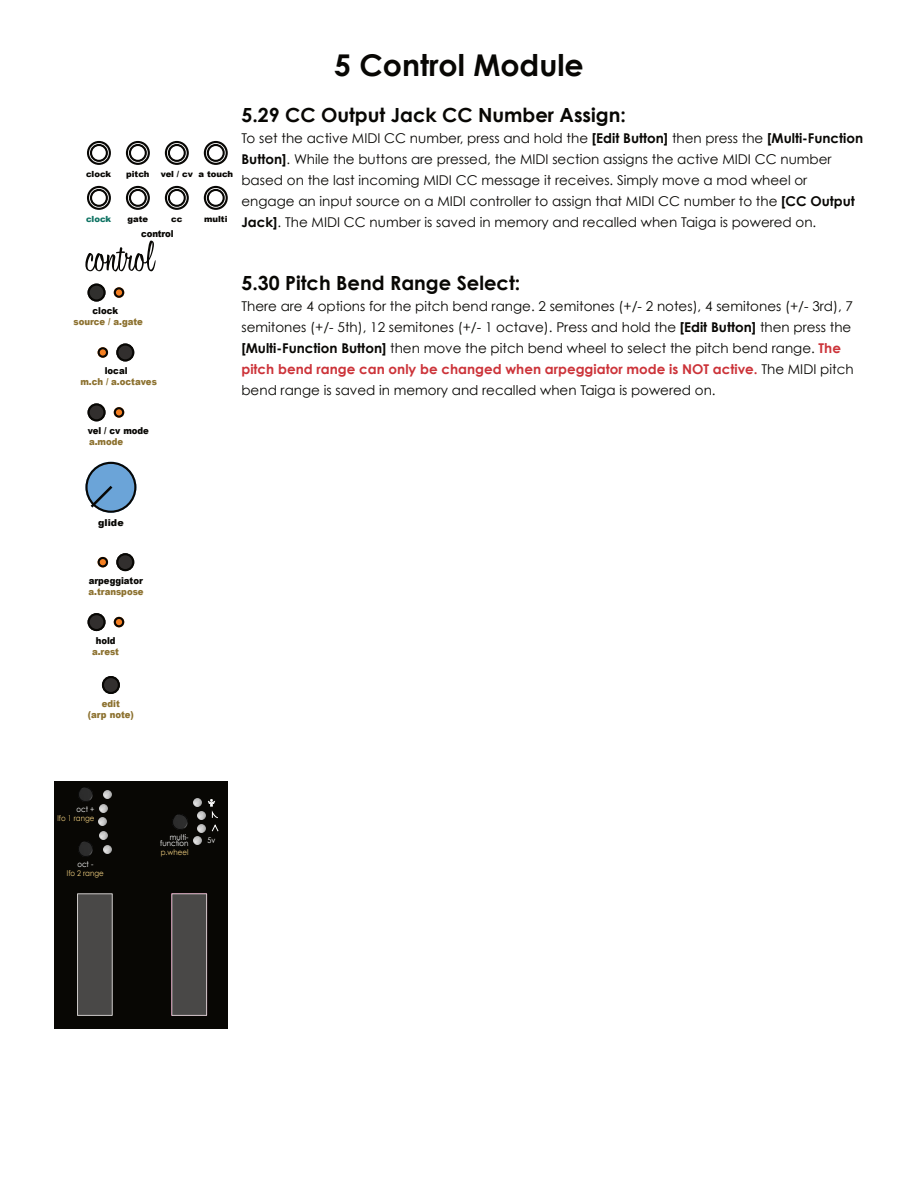
<style>
.page{position:relative;width:918px;height:1188px;background:#fff}
.page>*{position:absolute;margin:0;border:0;box-sizing:border-box;transform-origin:0 0}
.t1{font:50.7px "Filmotype Hamlet";color:#080704}
.t2{font:700 30px "Century Gothic";color:#080704}
.t3{font:700 19.5px "Century Gothic";color:#080704}
.t4{font:13.5px/21px "Century Gothic";color:#080704}
.t5{font:900 9.45px/11.1px "Arial";color:#8c712f;text-align:center;scale:.9 1}
.t6{font:900 9.45px "Arial";color:#080704;scale:.9 1}
.t7{font:900 9.45px "Arial";color:#080704}
.t8{font:900 8.4px "Arial";color:#080704}
.t9{font:900 8.4px "Arial";letter-spacing:-.01em;color:#0f7363}
.t10{font:7.95px "Century Gothic";color:#f1cf7f;scale:.9 1}
.t11{font:7.95px/6.6px "Century Gothic";color:#fff;text-align:right;scale:.9 1}
.s1{font-weight:700}
.s2{font-weight:700;color:#cc3339}
</style>
<div class="page">
<svg style="left:98px;top:347px;width:10px;height:11px"></svg>
<svg style="left:114px;top:407px;width:10px;height:11px"></svg>
<svg style="left:98px;top:557px;width:10px;height:10px"></svg>
<svg style="left:114px;top:617px;width:10px;height:10px"></svg>
<svg style="left:87px;top:141px;width:24px;height:24px"></svg>
<svg style="left:87px;top:186px;width:24px;height:24px"></svg>
<svg style="left:88px;top:284px;width:18px;height:18px"></svg>
<svg style="left:114px;top:287px;width:10px;height:11px"></svg>
<svg style="left:116px;top:343px;width:18px;height:18px"></svg>
<svg style="left:88px;top:403px;width:18px;height:18px"></svg>
<svg style="left:116px;top:553px;width:18px;height:18px"></svg>
<svg style="left:88px;top:613px;width:18px;height:18px"></svg>
<svg style="left:102px;top:676px;width:18px;height:18px"></svg>
<svg style="left:126px;top:141px;width:24px;height:24px"></svg>
<svg style="left:126px;top:186px;width:24px;height:24px"></svg>
<svg style="left:165px;top:141px;width:24px;height:24px"></svg>
<svg style="left:165px;top:186px;width:24px;height:24px"></svg>
<svg style="left:204px;top:141px;width:24px;height:24px"></svg>
<svg style="left:204px;top:186px;width:24px;height:24px"></svg>
<svg style="left:85px;top:462px;width:51px;height:51px"></svg>
<div style="left:54px;top:781px;width:173px;height:247px;background:#080704"></div>
<div style="left:77px;top:893px;width:36px;height:123px;background:#494847;border:1px solid #cbc8c7"></div>
<div style="left:171px;top:893px;width:36px;height:123px;background:#494847;border:1px solid #cbc8c7"></div>
<img style="left:173px;top:814px;width:14px;height:15px">
<svg style="left:194px;top:799px;width:25px;height:45px"></svg>
<img style="left:79px;top:787px;width:14px;height:15px">
<img style="left:79px;top:842px;width:14px;height:15px">
<svg style="left:103px;top:791px;width:8px;height:7px"></svg>
<svg style="left:100px;top:804px;width:8px;height:8px"></svg>
<svg style="left:98px;top:818px;width:8px;height:8px"></svg>
<svg style="left:100px;top:832px;width:11px;height:21px"></svg>
<h2 class="t2" style="left:334px;top:54px;width:251px">5 Control Module</h2>
<p class="t8" style="left:86px;top:171px;width:27px">clock</p>
<p class="t9" style="left:86px;top:216px;width:27px">clock</p>
<p class="t8" style="left:161px;top:171px;width:74px">vel / cv a touch</p>
<p class="t8" style="left:126px;top:171px;width:25px">pitch</p>
<p class="t8" style="left:128px;top:216px;width:22px">gate</p>
<p class="t8" style="left:171px;top:216px;width:13px">cc</p>
<p class="t6" style="left:141px;top:231px;width:38px">control</p>
<p class="t8" style="left:204px;top:216px;width:25px">multi</p>
<h1 class="t1" style="left:85px;top:237px;width:70px">control</h1>
<p class="t6" style="left:93px;top:307px;width:30px">clock</p>
<p class="t5" style="left:73px;top:317px;width:79px">source / a.gate</p>
<p class="t6" style="left:105px;top:367px;width:27px">local</p>
<p class="t5" style="left:80px;top:377px;width:87px">m.ch / a.octaves</p>
<h3 class="t3" style="left:241px;top:108px;width:386px">5.29 CC Output Jack CC Number Assign:</h3>
<p class="t4" style="left:241px;top:129px;width:623px">To set the active MIDI CC number, press and hold the <span class="s1">[Edit Button]</span> then press the <span class="s1">[Multi-Function Button]</span>. While the buttons are pressed, the MIDI section assigns the active MIDI CC number based on the last incoming MIDI CC message it receives. Simply move a mod wheel or engage an input source on a MIDI controller to assign that MIDI CC number to the <span class="s1">[CC Output Jack]</span>. The MIDI CC number is saved in memory and recalled when Taiga is powered on.</p>
<h3 class="t3" style="left:241px;top:276px;width:280px">5.30 Pitch Bend Range Select:</h3>
<p class="t4" style="left:241px;top:297px;width:614px">There are 4 options for the pitch bend range. 2 semitones (+/- 2 notes), 4 semitones (+/- 3rd), 7 semitones (+/- 5th), 12 semitones (+/- 1 octave). Press and hold the <span class="s1">[Edit Button]</span> then press the <span class="s1">[Multi-Function Button]</span> then move the pitch bend wheel to select the pitch bend range. <span class="s2">The pitch bend range can only be changed when arpeggiator mode is NOT active.</span> The MIDI pitch bend range is saved in memory and recalled when Taiga is powered on.</p>
<p class="t6" style="left:88px;top:427px;width:70px">vel / cv mode</p>
<p class="t5" style="left:89px;top:437px;width:40px">a.mode</p>
<p class="t7" style="left:98px;top:519px;width:27px">glide</p>
<p class="t6" style="left:89px;top:577px;width:62px">arpeggiator</p>
<p class="t5" style="left:89px;top:587px;width:63px">a.transpose</p>
<p class="t6" style="left:96px;top:637px;width:24px">hold</p>
<p class="t5" style="left:92px;top:647px;width:32px">a.rest</p>
<p class="t5" style="left:88px;top:699px;width:53px">edit<br>(arp note)</p>
<p class="t11" style="left:77px;top:807px;width:21px">oct +</p>
<p class="t10" style="left:58px;top:816px;width:42px">lfo 1 range</p>
<p class="t11" style="left:77px;top:861px;width:19px">oct -</p>
<p class="t10" style="left:67px;top:870px;width:42px">lfo 2 range</p>
<p class="t11" style="left:160px;top:834px;width:33px">multi&shy;function</p>
<p class="t11" style="left:208px;top:838px;width:10px">5v</p>
<p class="t10" style="left:161px;top:850px;width:32px">p.wheel</p>
</div>
